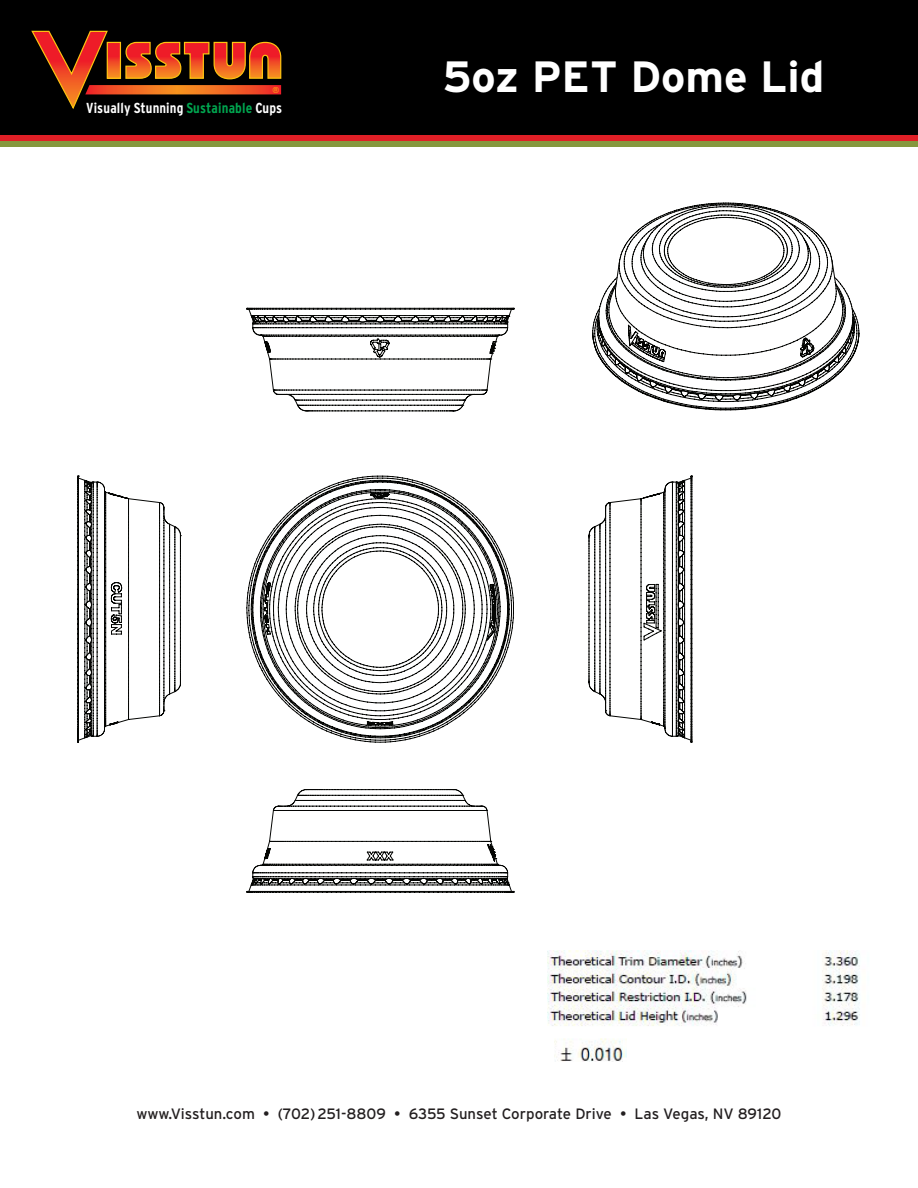
<style>
.page{position:relative;width:918px;height:1188px;background:#fff}
.page>*{position:absolute;margin:0;border:0;box-sizing:border-box;transform-origin:0 0}
.t1{font:700 43.8px "Interstate";color:#fff}
.t2{font:15px "Interstate";color:#231f20}
.t3{font:700 condensed 14.55px "Interstate";letter-spacing:.01em;color:#fff}
.t4{font:8.4px "Helvetica";color:#fec210}
.s1{color:#00a54f}
</style>
<div class="page">
<div style="left:0;top:0;width:918px;height:135px;background:#000"></div>
<svg style="left:31px;top:30px;width:251px;height:79px"></svg>
<div style="left:0;top:141px;width:918px;height:6px;background:#86983e"></div>
<div style="left:0;top:135px;width:918px;height:6px;background:#e01f26"></div>
<svg style="left:77px;top:475px;width:28px;height:268px"></svg>
<svg style="left:103px;top:475px;width:148px;height:254px"></svg>
<svg style="left:246px;top:307px;width:268px;height:10px"></svg>
<svg style="left:251px;top:315px;width:259px;height:355px"></svg>
<svg style="left:246px;top:864px;width:268px;height:29px"></svg>
<svg style="left:261px;top:492px;width:253px;height:375px"></svg>
<svg style="left:588px;top:475px;width:104px;height:268px"></svg>
<svg style="left:592px;top:202px;width:267px;height:209px"></svg>
<img style="left:554px;top:1039px;width:72px;height:23px">
<img style="left:547px;top:950px;width:313px;height:76px">
<p class="t4" style="left:273px;top:83px;width:8px">®</p>
<p class="t3" style="left:86px;top:100px;width:197px">Visually Stunning <span class="s1">Sustainable</span> Cups</p>
<p class="t1" style="left:442px;top:52px;width:383px">5oz PET Dome Lid</p>
<p class="t2" style="left:136px;top:1105px;width:647px">www.Visstun.com • (702)251-8809 • 6355 Sunset Corporate Drive • Las Vegas, NV 89120</p>
</div>
